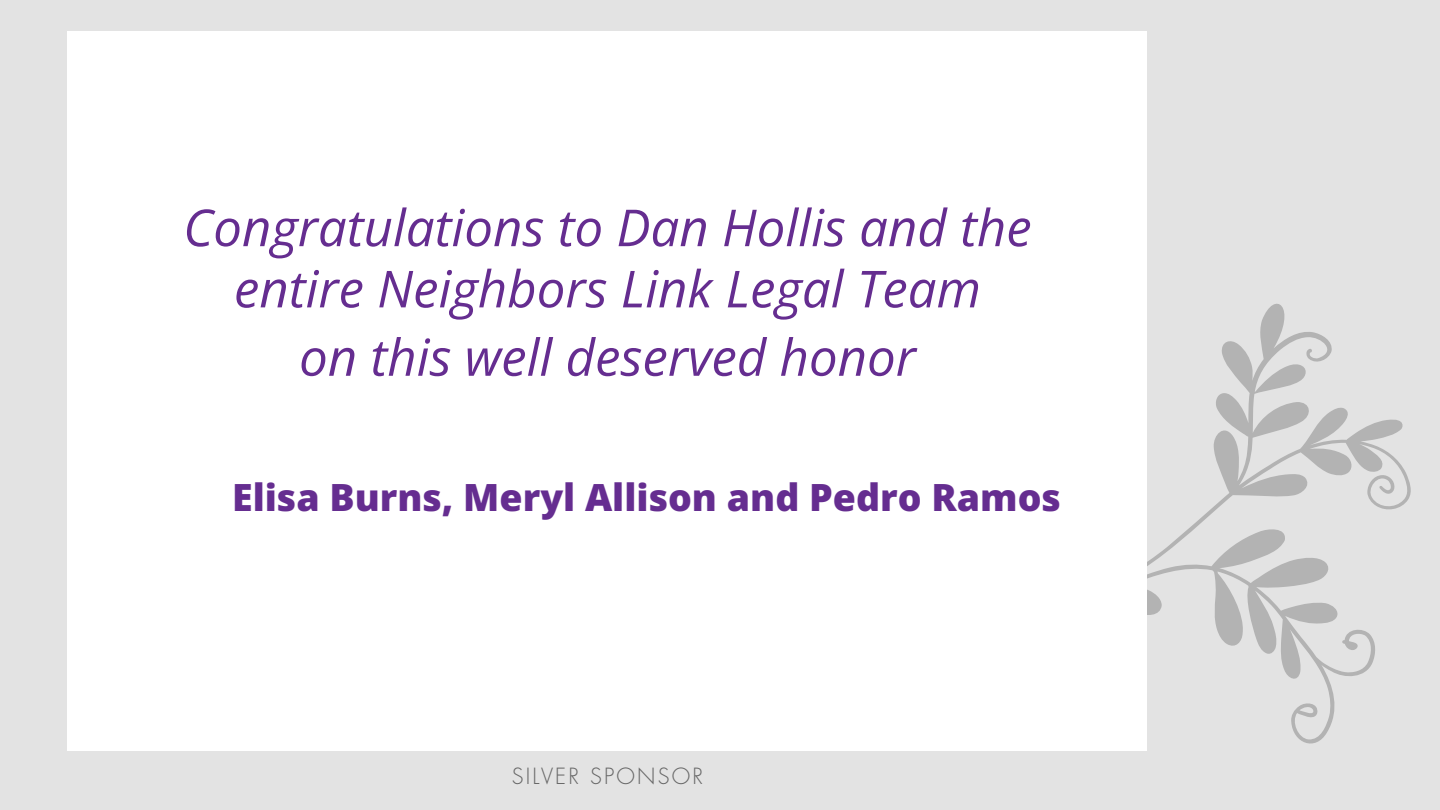
<style>
.page{position:relative;width:1440px;height:810px;background:#e3e3e3}
.page>*{position:absolute;margin:0;border:0;box-sizing:border-box;transform-origin:0 0}
.t1{font:italic 51px "Open Sans";color:#652d90}
.t2{font:37.5px "Open Sans";color:#652d90}
.t3{font:300 21.75px "Futura Std";letter-spacing:.1em;color:#666}
</style>
<div class="page">
<svg style="left:1148px;top:303px;width:263px;height:441px"></svg>
<div style="left:68px;top:32px;width:1080px;height:720px;background:#fff"></div>
<p class="t1" style="left:183px;top:192px;width:850px">Congratulations to Dan Hollis and the</p>
<p class="t1" style="left:234px;top:253px;width:749px">entire Neighbors Link Legal Team</p>
<p class="t1" style="left:299px;top:322px;width:618px">on this well deserved honor</p>
<p class="t2" style="left:232px;top:471px;width:830px">Elisa Burns, Meryl Allison and Pedro Ramos</p>
<p class="t3" style="left:512px;top:763px;width:193px">SILVER SPONSOR</p>
</div>
